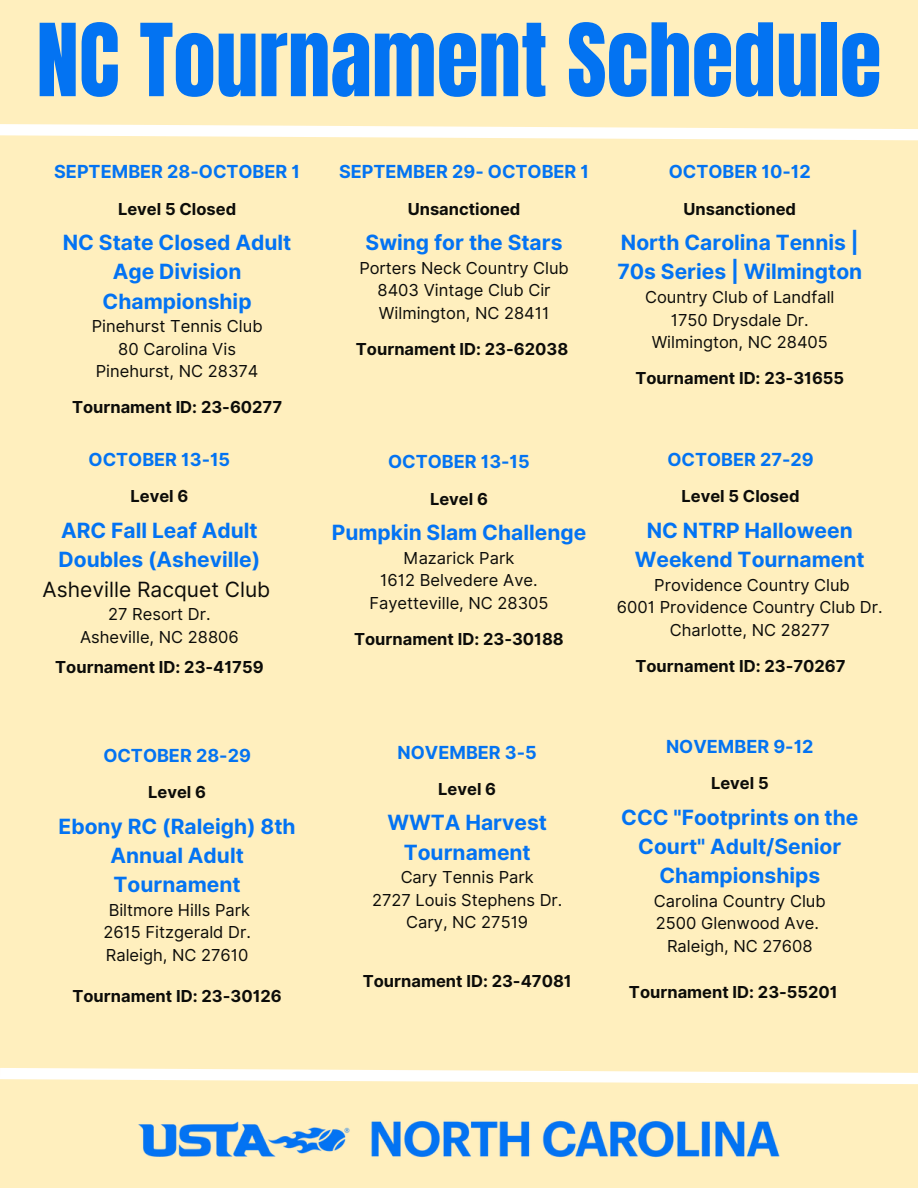
<style>
.page{position:relative;width:918px;height:1188px;background:#ffefbe}
.page>*{position:absolute;margin:0;border:0;box-sizing:border-box;transform-origin:0 0}
.t1{font:85.5px "Anton";color:#0373f2}
.t2{font:700 21px/29.2px "Inter";color:#0373f3;text-align:center}
.t3{font:21px "Inter";color:#0c0c09}
.t4{font:700 18px "Inter";color:#0373f2}
.t5{font:16.5px "Inter";color:#0c0c09}
.t6{font:700 16.5px "Inter";color:#0c0c09}
</style>
<div class="page">
<svg style="left:0;top:1068px;width:918px;height:16px"></svg>
<img style="left:138px;top:1120px;width:642px;height:38px">
<svg style="left:0;top:124px;width:918px;height:17px"></svg>
<p class="t1" style="left:36px;top:-1px;width:847px">NC Tournament Schedule</p>
<p class="t4" style="left:54px;top:161px;width:247px">SEPTEMBER 28-OCTOBER 1</p>
<p class="t6" style="left:118px;top:199px;width:120px">Level 5 Closed</p>
<p class="t2" style="left:63px;top:228px;width:230px">NC State Closed Adult<br>Age Division<br>Championship</p>
<p class="t5" style="left:92px;top:316px;width:172px">Pinehurst Tennis Club</p>
<p class="t5" style="left:118px;top:339px;width:119px">80 Carolina Vis</p>
<p class="t5" style="left:96px;top:361px;width:164px">Pinehurst, NC 28374</p>
<p class="t6" style="left:72px;top:397px;width:212px">Tournament ID: 23-60277</p>
<p class="t4" style="left:89px;top:449px;width:143px">OCTOBER 13-15</p>
<p class="t6" style="left:130px;top:487px;width:59px">Level 6</p>
<p class="t2" style="left:59px;top:516px;width:203px;text-align:left">ARC Fall Leaf Adult<br>Doubles (Asheville)</p>
<p class="t3" style="left:43px;top:576px;width:229px">Asheville Racquet Club</p>
<p class="t5" style="left:108px;top:604px;width:104px">27 Resort Dr.</p>
<p class="t5" style="left:80px;top:627px;width:160px">Asheville, NC 28806</p>
<p class="t6" style="left:55px;top:657px;width:210px">Tournament ID: 23-41759</p>
<p class="t4" style="left:103px;top:745px;width:149px">OCTOBER 28-29</p>
<p class="t6" style="left:148px;top:782px;width:59px">Level 6</p>
<p class="t2" style="left:59px;top:812px;width:239px">Ebony RC (Raleigh) 8th<br>Annual Adult<br>Tournament</p>
<p class="t5" style="left:109px;top:900px;width:143px">Biltmore Hills Park</p>
<p class="t5" style="left:103px;top:923px;width:149px">2615 Fitzgerald Dr.</p>
<p class="t5" style="left:106px;top:945px;width:144px">Raleigh, NC 27610</p>
<p class="t6" style="left:72px;top:986px;width:211px">Tournament ID: 23-30126</p>
<p class="t4" style="left:339px;top:161px;width:252px">SEPTEMBER 29- OCTOBER 1</p>
<p class="t6" style="left:408px;top:199px;width:114px">Unsanctioned</p>
<p class="t2" style="left:366px;top:228px;width:198px">Swing for the Stars</p>
<p class="t5" style="left:359px;top:258px;width:211px">Porters Neck Country Club</p>
<p class="t5" style="left:378px;top:280px;width:175px">8403 Vintage Club Cir</p>
<p class="t5" style="left:379px;top:303px;width:172px">Wilmington, NC 28411</p>
<p class="t6" style="left:356px;top:339px;width:214px">Tournament ID: 23-62038</p>
<p class="t4" style="left:388px;top:451px;width:143px">OCTOBER 13-15</p>
<p class="t6" style="left:430px;top:489px;width:59px">Level 6</p>
<p class="t2" style="left:332px;top:518px;width:256px">Pumpkin Slam Challenge</p>
<p class="t5" style="left:404px;top:548px;width:112px">Mazarick Park</p>
<p class="t5" style="left:380px;top:571px;width:159px">1612 Belvedere Ave.</p>
<p class="t5" style="left:369px;top:593px;width:181px">Fayetteville, NC 28305</p>
<p class="t6" style="left:354px;top:629px;width:211px">Tournament ID: 23-30188</p>
<p class="t4" style="left:398px;top:741px;width:141px">NOVEMBER 3-5</p>
<p class="t6" style="left:438px;top:779px;width:59px">Level 6</p>
<p class="t2" style="left:387px;top:808px;width:161px">WWTA Harvest<br>Tournament</p>
<p class="t5" style="left:401px;top:867px;width:135px">Cary Tennis Park</p>
<p class="t5" style="left:372px;top:890px;width:192px">2727 Louis Stephens Dr.</p>
<p class="t5" style="left:406px;top:912px;width:124px">Cary, NC 27519</p>
<p class="t6" style="left:363px;top:971px;width:211px">Tournament ID: 23-47081</p>
<p class="t4" style="left:669px;top:161px;width:143px">OCTOBER 10-12</p>
<p class="t6" style="left:683px;top:199px;width:114px">Unsanctioned</p>
<p class="t2" style="left:617px;top:228px;width:246px;text-align:left">North Carolina Tennis |<br>70s Series | Wilmington</p>
<p class="t5" style="left:645px;top:287px;width:191px">Country Club of Landfall</p>
<p class="t5" style="left:671px;top:310px;width:140px">1750 Drysdale Dr.</p>
<p class="t5" style="left:652px;top:332px;width:178px">Wilmington, NC 28405</p>
<p class="t6" style="left:635px;top:368px;width:210px">Tournament ID: 23-31655</p>
<p class="t4" style="left:667px;top:449px;width:148px">OCTOBER 27-29</p>
<p class="t6" style="left:682px;top:487px;width:120px">Level 5 Closed</p>
<p class="t2" style="left:635px;top:516px;width:231px">NC NTRP Halloween<br>Weekend Tournament</p>
<p class="t5" style="left:654px;top:575px;width:197px">Providence Country Club</p>
<p class="t5" style="left:617px;top:598px;width:267px">6001 Providence Country Club Dr.</p>
<p class="t5" style="left:670px;top:620px;width:161px">Charlotte, NC 28277</p>
<p class="t6" style="left:635px;top:656px;width:212px">Tournament ID: 23-70267</p>
<p class="t4" style="left:666px;top:736px;width:149px">NOVEMBER 9-12</p>
<p class="t6" style="left:711px;top:773px;width:59px">Level 5</p>
<p class="t2" style="left:621px;top:803px;width:239px">CCC "Footprints on the<br>Court" Adult/Senior<br>Championships</p>
<p class="t5" style="left:654px;top:891px;width:173px">Carolina Country Club</p>
<p class="t5" style="left:656px;top:914px;width:165px">2500 Glenwood Ave.</p>
<p class="t5" style="left:667px;top:936px;width:147px">Raleigh, NC 27608</p>
<p class="t6" style="left:629px;top:982px;width:210px">Tournament ID: 23-55201</p>
</div>
